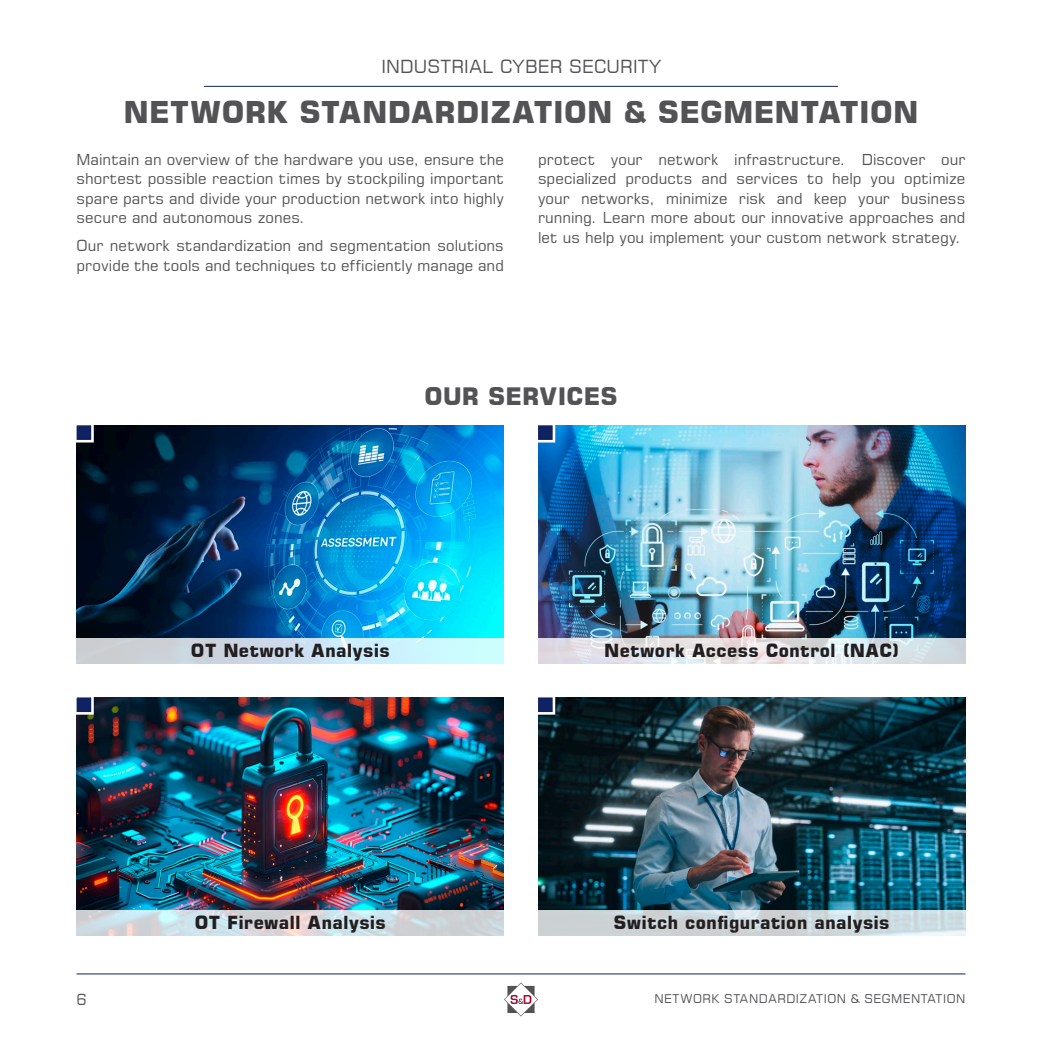
<style>
.page{position:relative;width:1042px;height:1042px;background:#fff}
.page>*{position:absolute;margin:0;border:0;box-sizing:border-box;transform-origin:0 0}
.t1{font:700 30px "Square 721 BT";letter-spacing:.01em;color:#535355}
.t2{font:700 24px "Square 721 BT";letter-spacing:.01em;color:#535355}
.t3{font:700 18px "Square 721 BT";letter-spacing:.02em;color:#231f20}
.t4{font:18px "Square 721 BT";letter-spacing:.02em;color:#535355}
.t5{font:15px/19.5px "Square 721 BT";letter-spacing:.005em;color:#535355;text-align:justify}
.t6{font:12px "Square 721 BT";letter-spacing:.045em;color:#535355}
</style>
<div class="page">
<hr style="left:77px;top:973px;width:888px;height:1px;background:#102261">
<svg style="left:504px;top:982px;width:34px;height:34px"></svg>
<hr style="left:204px;top:86px;width:634px;height:1px;background:#102261">
<img style="left:77px;top:697px;width:427px;height:213px">
<img style="left:77px;top:425px;width:427px;height:213px">
<img style="left:538px;top:425px;width:427px;height:213px">
<div style="left:77px;top:638px;width:427px;height:25px;background:linear-gradient(to right,#ccc6cf,#cff)"></div>
<svg style="left:538px;top:638px;width:427px;height:25px;background:#dfe2e6"></svg>
<img style="left:538px;top:697px;width:427px;height:213px">
<svg style="left:538px;top:697px;width:18px;height:19px"></svg>
<svg style="left:76px;top:697px;width:19px;height:19px"></svg>
<svg style="left:538px;top:425px;width:18px;height:19px"></svg>
<svg style="left:76px;top:425px;width:19px;height:19px"></svg>
<svg style="left:77px;top:910px;width:427px;height:25px;background:#d1dadf"></svg>
<svg style="left:538px;top:910px;width:427px;height:25px;background:#ced7da"></svg>
<p class="t4" style="left:381px;top:55px;width:281px">INDUSTRIAL CYBER SECURITY</p>
<h1 class="t1" style="left:123px;top:94px;width:797px">NETWORK STANDARDIZATION &amp; SEGMENTATION</h1>
<p class="t5" style="left:77px;top:149px;width:429px">Maintain an overview of the hardware you use, ensure the shortest possible reaction times by stockpiling important spare parts and divide your production network into highly secure and autonomous zones.</p>
<p class="t5" style="left:77px;top:236px;width:429px">Our network standardization and segmentation solutions provide the tools and techniques to efficiently manage and</p>
<p class="t5" style="left:538px;top:149px;width:429px">protect your network infrastructure. Discover our specialized products and services to help you optimize your networks, minimize risk and keep your business running. Learn more about our innovative approaches and let us help you implement your custom network strategy.</p>
<h2 class="t2" style="left:424px;top:382px;width:194px">OUR SERVICES</h2>
<p class="t3" style="left:191px;top:640px;width:200px">OT Network Analysis</p>
<p class="t3" style="left:604px;top:640px;width:297px">Network Access Control (NAC)</p>
<p class="t3" style="left:195px;top:912px;width:192px">OT Firewall Analysis</p>
<p class="t3" style="left:614px;top:912px;width:277px">Switch configuration analysis</p>
<p class="t5" style="left:77px;top:990px;width:12px">6</p>
<p class="t6" style="left:654px;top:991px;width:312px">NETWORK STANDARDIZATION &amp; SEGMENTATION</p>
</div>
